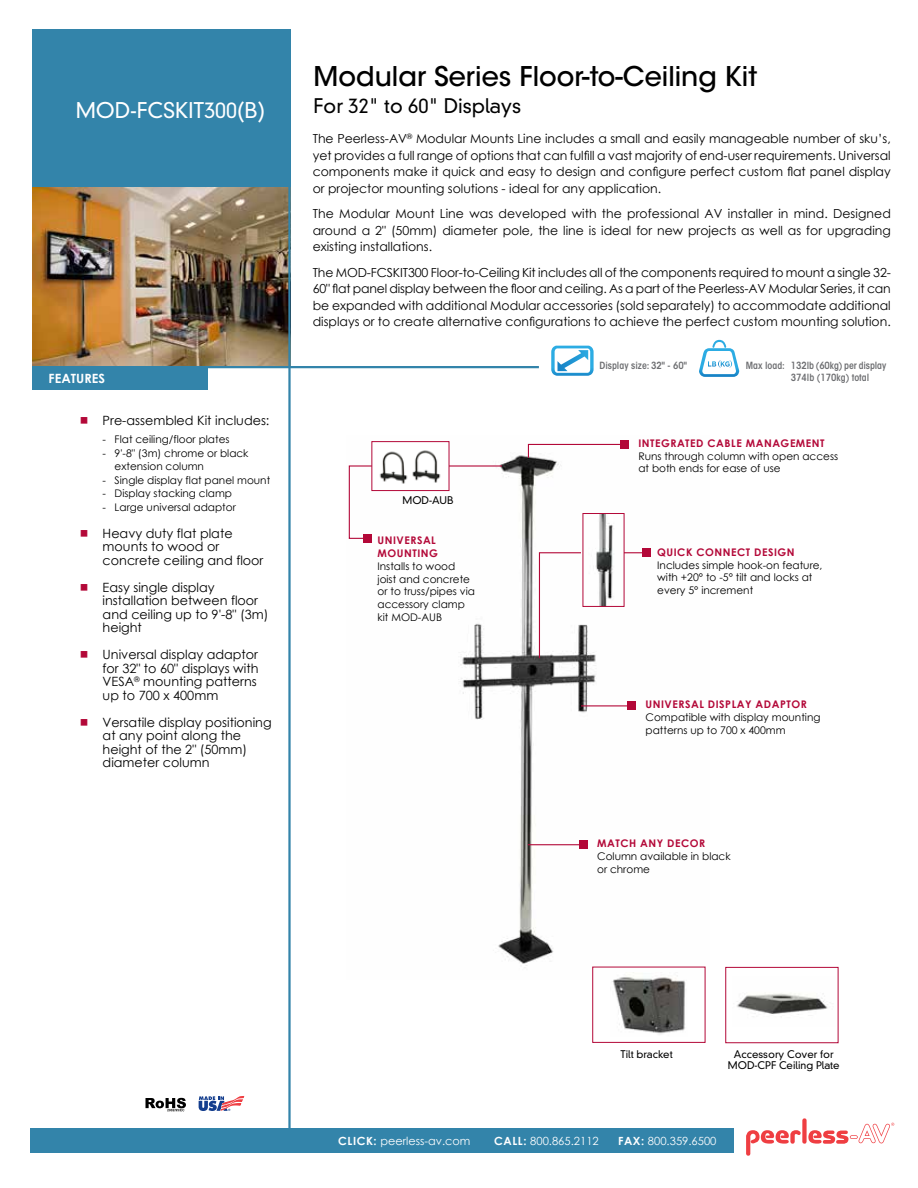
<style>
.page{position:relative;width:918px;height:1188px;background:#fff}
.page>*{position:absolute;margin:0;border:0;box-sizing:border-box;transform-origin:0 0}
.t1{font:500 27px "ITC Avant Garde Std";color:#000}
.t2{font:300 21px "DIN Neuzeit Grotesk Std";color:#fff}
.t3{font:300 19.5px "DIN Neuzeit Grotesk Std";color:#000}
.t4{font:12.75px/13.5px "Century Gothic";color:#000}
.t5{font:700 12.75px "Century Gothic";color:#fff}
.t6{font:12.45px/16.5px "Century Gothic";color:#000;text-align:justify}
.t7{font:11.25px "Century Gothic";color:#fff}
.t8{font:700 11.25px "Century Gothic";color:#fff}
.t9{font:10.5px/12.8px "Century Gothic";color:#000}
.t10{font:700 10.5px/12.8px "Century Gothic";letter-spacing:.05em;color:#b30838}
.t11{font:300 10.2px/11.6px "DIN Neuzeit Grotesk Std";color:#000;text-align:center}
.t12{font:600 condensed 9.9px/11.9px "ITC Avant Garde Std";color:#6d6e71}
.s1{font-weight:700}
</style>
<div class="page">
<img style="left:32px;top:187px;width:256px;height:179px">
<img style="left:371px;top:441px;width:335px;height:532px">
<hr style="left:32px;top:366px;width:507px;height:2px;background:#3384aa">
<div style="left:32px;top:29px;width:258px;height:158px;background:#3384aa"></div>
<div style="left:32px;top:366px;width:176px;height:24px;background:#3384aa"></div>
<svg style="left:551px;top:346px;width:43px;height:30px"></svg>
<hr style="left:288px;top:29px;width:3px;height:1101px;background:#3384aa">
<div style="left:31px;top:1129px;width:703px;height:24px;background:#3384aa"></div>
<svg style="left:699px;top:340px;width:40px;height:37px"></svg>
<svg style="left:538px;top:552px;width:109px;height:107px"></svg>
<div style="left:642px;top:548px;width:9px;height:9px;background:#b30838"></div>
<hr style="left:581px;top:705px;width:51px;height:1px;background:#b30838">
<div style="left:627px;top:701px;width:9px;height:9px;background:#b30838"></div>
<div style="left:725px;top:967px;width:114px;height:76px;border:1px solid #b30838"></div>
<svg style="left:199px;top:1096px;width:46px;height:15px"></svg>
<svg style="left:146px;top:1098px;width:40px;height:13px"></svg>
<svg style="left:527px;top:443px;width:103px;height:16px"></svg>
<div style="left:620px;top:440px;width:9px;height:9px;background:#b30838"></div>
<div style="left:592px;top:967px;width:114px;height:76px;border:1px solid #b30838"></div>
<svg style="left:348px;top:465px;width:155px;height:74px"></svg>
<div style="left:363px;top:534px;width:8px;height:9px;background:#b30838"></div>
<img style="left:737px;top:993px;width:91px;height:22px">
<img style="left:582px;top:514px;width:40px;height:92px">
<div style="left:583px;top:513px;width:41px;height:94px;border:1px solid #b30838"></div>
<div style="left:371px;top:441px;width:78px;height:50px;background:#fff;border:1px solid #b30838"></div>
<img style="left:379px;top:450px;width:62px;height:34px">
<img style="left:612px;top:975px;width:74px;height:60px">
<hr style="left:528px;top:844px;width:55px;height:1px;background:#b30838">
<div style="left:579px;top:840px;width:9px;height:9px;background:#b30838"></div>
<svg style="left:746px;top:1130px;width:55px;height:26px"></svg>
<div style="left:802px;top:1118px;width:5px;height:26px;background:#ef3e42;border-radius:2px"></div>
<svg style="left:808px;top:1123px;width:86px;height:21px"></svg>
<h2 class="t2" style="left:76px;top:97px;width:191px">MOD-FCSKIT300(B)</h2>
<p class="t5" style="left:49px;top:369px;width:58px">FEATURES</p>
<p class="t4" style="left:103px;top:414px;width:168px">Pre-assembled Kit includes:</p>
<p class="t9" style="left:103px;top:433px;width:128px">- Flat ceiling/floor plates</p>
<p class="t9" style="left:115px;top:446px;width:135px;line-height:13.5px;text-indent:-12px">- 9'-8" (3m) chrome or black extension column</p>
<p class="t9" style="left:103px;top:474px;width:169px">- Single display flat panel mount</p>
<p class="t9" style="left:103px;top:487px;width:131px">- Display stacking clamp</p>
<p class="t9" style="left:103px;top:501px;width:135px">- Large universal adaptor</p>
<p class="t4" style="left:103px;top:526px;width:162px">Heavy duty flat plate mounts to wood or concrete ceiling and floor</p>
<p class="t4" style="left:103px;top:580px;width:167px">Easy single display installation between floor and ceiling up to 9'-8" (3m) height</p>
<p class="t4" style="left:103px;top:648px;width:157px">Universal display adaptor for 32" to 60" displays with<br>VESA<sup>®</sup> mounting patterns up to 700 x 400mm</p>
<p class="t4" style="left:103px;top:715px;width:170px">Versatile display positioning at any point along the height of the 2" (50mm) diameter column</p>
<h1 class="t1" style="left:314px;top:59px;width:445px">Modular Series Floor-to-Ceiling Kit</h1>
<h3 class="t3" style="left:314px;top:94px;width:209px">For 32" to 60" Displays</h3>
<p class="t6" style="left:313px;top:130px;width:580px">The Peerless-AV<sup>®</sup> Modular Mounts Line includes a small and easily manageable number of sku’s, yet provides a full range of options that can fulfill a vast majority of end-user requirements. Universal components make it quick and easy to design and configure perfect custom flat panel display or projector mounting solutions - ideal for any application.</p>
<p class="t6" style="left:313px;top:205px;width:580px">The Modular Mount Line was developed with the professional AV installer in mind. Designed around a 2" (50mm) diameter pole, the line is ideal for new projects as well as for upgrading existing installations.</p>
<p class="t6" style="left:313px;top:264px;width:580px">The MOD-FCSKIT300 Floor-to-Ceiling Kit includes all of the components required to mount a single 32- 60" flat panel display between the floor and ceiling. As a part of the Peerless-AV Modular Series, it can be expanded with additional Modular accessories (sold separately) to accommodate additional displays or to create alternative configurations to achieve the perfect custom mounting solution.</p>
<p class="t12" style="left:599px;top:359px;width:89px">Display size: 32" - 60"</p>
<p class="t12" style="left:791px;top:359px;width:97px;text-indent:-45px">Max load: 132lb (60kg) per display<br>374lb (170kg) total</p>
<p class="t11" style="left:402px;top:495px;width:53px">MOD-AUB</p>
<p class="t10" style="left:378px;top:534px;width:62px">UNIVERSAL<br>MOUNTING</p>
<p class="t9" style="left:378px;top:560px;width:99px">Installs to wood joist and concrete or to truss/pipes via accessory clamp kit MOD-AUB</p>
<p class="t10" style="left:638px;top:436px;width:188px">INTEGRATED CABLE MANAGEMENT</p>
<p class="t9" style="left:638px;top:449px;width:201px">Runs through column with open access at both ends for ease of use</p>
<p class="t10" style="left:657px;top:545px;width:139px">QUICK CONNECT DESIGN</p>
<p class="t9" style="left:657px;top:558px;width:167px">Includes simple hook-on feature, with +20° to -5° tilt and locks at every 5° increment</p>
<p class="t10" style="left:646px;top:698px;width:163px">UNIVERSAL DISPLAY ADAPTOR</p>
<p class="t9" style="left:646px;top:711px;width:176px">Compatible with display mounting patterns up to 700 x 400mm</p>
<p class="t10" style="left:597px;top:836px;width:110px">MATCH ANY DECOR</p>
<p class="t9" style="left:597px;top:849px;width:135px">Column available in black or chrome</p>
<p class="t11" style="left:620px;top:1048px;width:54px">Tilt bracket</p>
<p class="t11" style="left:728px;top:1048px;width:113px">Accessory Cover for<br>MOD-CPF Ceiling Plate</p>
<p class="t8" style="left:338px;top:1132px;width:8px">CLICK</p>
<p class="t7" style="left:374px;top:1133px;width:98px"><span class="s1">:</span> peerless-av.com</p>
<p class="t8" style="left:494px;top:1132px;width:8px">CALL</p>
<p class="t7" style="left:523px;top:1133px;width:77px"><span class="s1">:</span> 800.865.2112</p>
<p class="t7" style="left:618px;top:1133px;width:100px"><span class="s1">FAX:</span> 800.359.6500</p>
</div>
